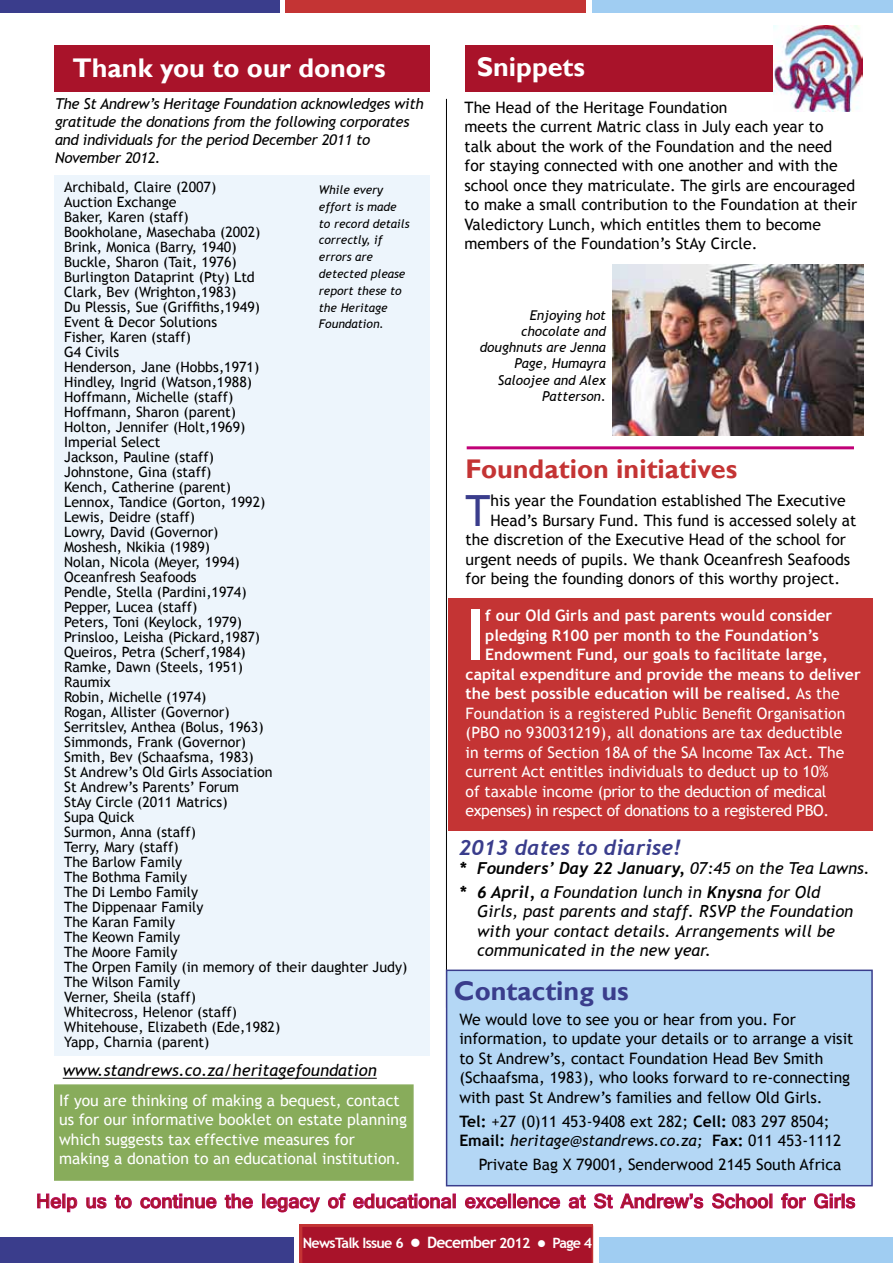
<style>
.page{position:relative;width:893px;height:1263px;background:#fff}
.page>*{position:absolute;margin:0;border:0;box-sizing:border-box;transform-origin:0 0}
.t1{font:700 70.2px "Trebuchet MS";color:#fff}
.t2{font:43.05px "Trebuchet MS";color:#3a3d8c}
.t3{font:700 27px "Gill Sans";color:#fff}
.t4{font:700 27px "Gill Sans";color:#c43434}
.t5{font:700 27px "Gill Sans";color:#3a3d8c}
.t6{font:700 21px "Shruti";color:#a9132a}
.t7{font:italic 700 21px "Trebuchet";color:#3a3d8c}
.t8{font:italic 16.5px/19.5px "Trebuchet MS";color:#000}
.t9{font:italic 700 16.5px "Trebuchet";color:#000}
.t10{font:15.75px/19.5px "Trebuchet MS";color:#000}
.t11{font:15.75px/19.5px "Trebuchet MS";color:#fff}
.t12{font:700 15.75px "Trebuchet MS";color:#fff}
.t13{font:15.75px "Trebuchet MS";letter-spacing:-.025em;color:#fff}
.t14{font:italic 15px/18px "Trebuchet MS";letter-spacing:-.02em;color:#000}
.t15{font:14.25px/15px "Trebuchet MS";color:#000}
.t16{font:700 14.25px "Trebuchet MS";letter-spacing:-.05em;color:#fff}
.t17{font:italic 13.5px/16.2px "Trebuchet MS";color:#000;text-align:right}
.t18{font:italic 12px/16.8px "Trebuchet MS";color:#000}
.s1{font-weight:400}
.s2{font-family:"Trebuchet MS";font-weight:400}
.s3{font-family:"Trebuchet";font-weight:700}
.s4{font-weight:700}
.s5{font-style:italic}
.s6{font-size:15.75px}
</style>
<div class="page">
<div style="left:0;top:1237px;width:293px;height:26px;background:#3a3d8c"></div>
<div style="left:600px;top:1237px;width:293px;height:26px;background:#a0cdf2"></div>
<div style="left:0;top:0;width:279px;height:13px;background:#3a3d8c"></div>
<div style="left:286px;top:0;width:300px;height:13px;background:#c43434"></div>
<div style="left:593px;top:0;width:300px;height:13px;background:#a0cdf2"></div>
<hr style="left:446px;top:99px;width:1px;height:909px;background:#000">
<div style="left:54px;top:175px;width:375px;height:881px;background:#edf5fc"></div>
<div style="left:54px;top:1084px;width:360px;height:97px;background:#88ac5b;border:2px solid #88ac5b"></div>
<div style="left:446px;top:969px;width:427px;height:217px;background:#b4d7f5;border:2px solid #3a3d8c"></div>
<div style="left:54px;top:45px;width:375px;height:47px;background:#a9132a"></div>
<div style="left:301px;top:1225px;width:292px;height:38px;background:#a9132a"></div>
<div style="left:466px;top:45px;width:373px;height:47px;background:#a9132a"></div>
<div style="left:448px;top:598px;width:424px;height:232px;background:#c43434"></div>
<hr style="left:467px;top:446px;width:387px;height:3px;background:#c10077">
<img style="left:773px;top:25px;width:89px;height:87px">
<img style="left:613px;top:264px;width:250px;height:172px">
<svg style="left:37px;top:1193px;width:41px;height:19px"></svg>
<svg style="left:86px;top:1197px;width:21px;height:12px"></svg>
<svg style="left:115px;top:1194px;width:17px;height:15px"></svg>
<svg style="left:140px;top:1193px;width:77px;height:16px"></svg>
<svg style="left:224px;top:1193px;width:29px;height:16px"></svg>
<div style="left:262px;top:1193px;width:3px;height:15px;border:1px solid #c10077"></div>
<svg style="left:266px;top:1197px;width:54px;height:16px"></svg>
<svg style="left:328px;top:1193px;width:18px;height:16px"></svg>
<svg style="left:353px;top:1193px;width:98px;height:16px"></svg>
<div style="left:453px;top:1193px;width:3px;height:15px;border:1px solid #c10077"></div>
<svg style="left:465px;top:1197px;width:42px;height:12px"></svg>
<div style="left:508px;top:1193px;width:3px;height:15px;border:1px solid #c10077"></div>
<div style="left:513px;top:1193px;width:3px;height:15px;border:1px solid #c10077"></div>
<svg style="left:517px;top:1197px;width:43px;height:12px"></svg>
<svg style="left:568px;top:1194px;width:18px;height:15px"></svg>
<svg style="left:594px;top:1193px;width:19px;height:16px"></svg>
<svg style="left:620px;top:1193px;width:84px;height:16px"></svg>
<svg style="left:712px;top:1193px;width:57px;height:16px"></svg>
<svg style="left:781px;top:1193px;width:25px;height:16px"></svg>
<svg style="left:814px;top:1193px;width:42px;height:16px"></svg>
<hr style="left:63px;top:1078px;width:314px;height:1px;background:#000">
<h3 class="t3" style="left:72px;top:51px;width:315px">Thank you to our donors</h3>
<p class="t14" style="left:55px;top:95px;width:370px">The St Andrew’s Heritage Foundation acknowledges with gratitude the donations from the following corporates and individuals for the period December 2011 to November 2012.</p>
<p class="t15" style="left:64px;top:180px;width:345px">Archibald, Claire (2007)<br>Auction Exchange<br>Baker, Karen (staff)<br>Bookholane, Masechaba (2002)<br>Brink, Monica (Barry, 1940)<br>Buckle, Sharon (Tait, 1976)<br>Burlington Dataprint (Pty) Ltd<br>Clark, Bev (Wrighton,1983)<br>Du Plessis, Sue (Griffiths,1949)<br>Event &amp; Decor Solutions<br>Fisher, Karen (staff)<br>G4 Civils<br>Henderson, Jane (Hobbs,1971)<br>Hindley, Ingrid (Watson,1988)<br>Hoffmann, Michelle (staff)<br>Hoffmann, Sharon (parent)<br>Holton, Jennifer (Holt,1969)<br>Imperial Select<br>Jackson, Pauline (staff)<br>Johnstone, Gina (staff)<br>Kench, Catherine (parent)<br>Lennox, Tandice (Gorton, 1992)<br>Lewis, Deidre (staff)<br>Lowry, David (Governor)<br>Moshesh, Nkikia (1989)<br>Nolan, Nicola (Meyer, 1994)<br>Oceanfresh Seafoods<br>Pendle, Stella (Pardini,1974)<br>Pepper, Lucea (staff)<br>Peters, Toni (Keylock, 1979)<br>Prinsloo, Leisha (Pickard,1987)<br>Queiros, Petra (Scherf,1984)<br>Ramke, Dawn (Steels, 1951)<br>Raumix<br>Robin, Michelle (1974)<br>Rogan, Allister (Governor)<br>Serritslev, Anthea (Bolus, 1963)<br>Simmonds, Frank (Governor)<br>Smith, Bev (Schaafsma, 1983)<br>St Andrew’s Old Girls Association<br>St Andrew’s Parents’ Forum<br>StAy Circle (2011 Matrics)<br>Supa Quick<br>Surmon, Anna (staff)<br>Terry, Mary (staff)<br>The Barlow Family<br>The Bothma Family<br>The Di Lembo Family<br>The Dippenaar Family<br>The Karan Family<br>The Keown Family<br>The Moore Family<br>The Orpen Family (in memory of their daughter Judy)<br>The Wilson Family<br>Verner, Sheila (staff)<br>Whitecross, Helenor (staff)<br>Whitehouse, Elizabeth (Ede,1982)<br>Yapp, Charnia (parent)</p>
<p class="t18" style="left:319px;top:181px;width:92px">While every effort is made to record details correctly, if errors are detected please report these to the Heritage<br>Foundation.</p>
<p class="t8" style="left:63px;top:1061px;width:316px">www.standrews.co.za/heritagefoundation</p>
<p class="t11" style="left:59px;top:1090px;width:349px">If you are thinking of making a bequest, contact us for our informative booklet on estate planning which suggests tax effective measures for making a donation to an educational institution.</p>
<h3 class="t3" style="left:477px;top:51px;width:110px">Snippets</h3>
<p class="t10" style="left:465px;top:98px;width:394px">The Head of the Heritage Foundation<br>meets the current Matric class in July each year to<br>talk about the work of the Foundation and the need<br>for staying connected with one another and with the school once they matriculate. The girls are encouraged to make a small contribution to the Foundation at their Valedictory Lunch, which entitles them to become members of the Foundation’s StAy Circle.</p>
<p class="t17" style="left:480px;top:307px;width:128px">Enjoying hot chocolate and doughnuts are Jenna<br>Page, Humayra<br>Saloojee and Alex<br>Patterson.</p>
<h3 class="t4" style="left:466px;top:453px;width:273px">Foundation initiatives</h3>
<h2 class="t2" style="left:466px;top:485px;width:26px">T</h2>
<p class="t10" style="left:491px;top:491px;width:357px">his year the Foundation established The Executive</p>
<p class="t10" style="left:491px;top:511px;width:367px">Head’s Bursary Fund. This fund is accessed solely at</p>
<p class="t10" style="left:466px;top:530px;width:382px">the discretion of the Executive Head of the school for</p>
<p class="t10" style="left:466px;top:550px;width:386px">urgent needs of pupils. We thank Oceanfresh Seafoods</p>
<p class="t10" style="left:466px;top:569px;width:376px">for being the founding donors of this worthy project.</p>
<h1 class="t1" style="left:466px;top:591px;width:21px">I</h1>
<p class="t12" style="left:485px;top:605px;width:349px">f our Old Girls and past parents would consider</p>
<p class="t12" style="left:485px;top:625px;width:335px">pledging R100 per month to the Foundation’s</p>
<p class="t12" style="left:485px;top:644px;width:344px">Endowment Fund, our goals to facilitate large,</p>
<p class="t12" style="left:466px;top:664px;width:397px">capital expenditure and provide the means to deliver</p>
<p class="t12" style="left:466px;top:683px;width:376px">the best possible education will be realised. <span class="s1">As the</span></p>
<p class="t11" style="left:466px;top:703px;width:381px">Foundation is a registered Public Benefit Organisation</p>
<p class="t11" style="left:466px;top:723px;width:378px">(PBO no 930031219), all donations are tax deductible</p>
<p class="t11" style="left:466px;top:742px;width:380px">in terms of Section 18A of the SA Income Tax Act. The</p>
<p class="t11" style="left:466px;top:762px;width:364px">current Act entitles individuals to deduct up to 10%</p>
<p class="t13" style="left:466px;top:782px;width:362px">of taxable income (prior to the deduction of medical</p>
<p class="t13" style="left:466px;top:801px;width:365px">expenses) in respect of donations to a registered PBO.</p>
<h3 class="t7" style="left:459px;top:834px;width:223px">2013 dates to diarise!</h3>
<p class="t9" style="left:459px;top:858px;width:412px">* Founders’ Day 22 January, <span class="s2">07:45 on the Tea Lawns.</span></p>
<p class="t8" style="left:477px;top:882px;width:378px;text-indent:-18px"><span class="s3">* 6 April,</span> a Foundation lunch in <span class="s3">Knysna</span> for Old Girls, past parents and staff. RSVP the Foundation with your contact details. Arrangements will be communicated in the new year.</p>
<h3 class="t5" style="left:454px;top:974px;width:176px">Contacting us</h3>
<p class="t10" style="left:459px;top:1010px;width:396px">We would love to see you or hear from you. For information, to update your details or to arrange a visit to St Andrew’s, contact Foundation Head Bev Smith (Schaafsma, 1983), who looks forward to re-connecting with past St Andrew’s families and fellow Old Girls.</p>
<p class="t10" style="left:459px;top:1111px;width:383px"><span class="s4">Tel:</span> +27 (0)11 453-9408 ext 282; <span class="s4">Cell:</span> 083 297 8504;<br><span class="s4">Email:</span> <span class="s5">heritage@standrews.co.za;</span> <span class="s4">Fax:</span> 011 453-1112</p>
<p class="t10" style="left:479px;top:1155px;width:364px">Private Bag X 79001, Senderwood 2145 South Africa</p>
<h3 class="t6" style="left:36px;top:1188px;width:821px">Help us to continue the legacy of educational excellence at St Andrew’s School for Girls</h3>
<p class="t11" style="left:315px;top:1228px;width:265px">NewsTalk Issue 2 • May 2009 | Page 4</p>
<p class="t16" style="left:303px;top:1234px;width:291px">NewsTalk Issue 6 ● <span class="s6">December</span> 2012 ● Page 4</p>
</div>
